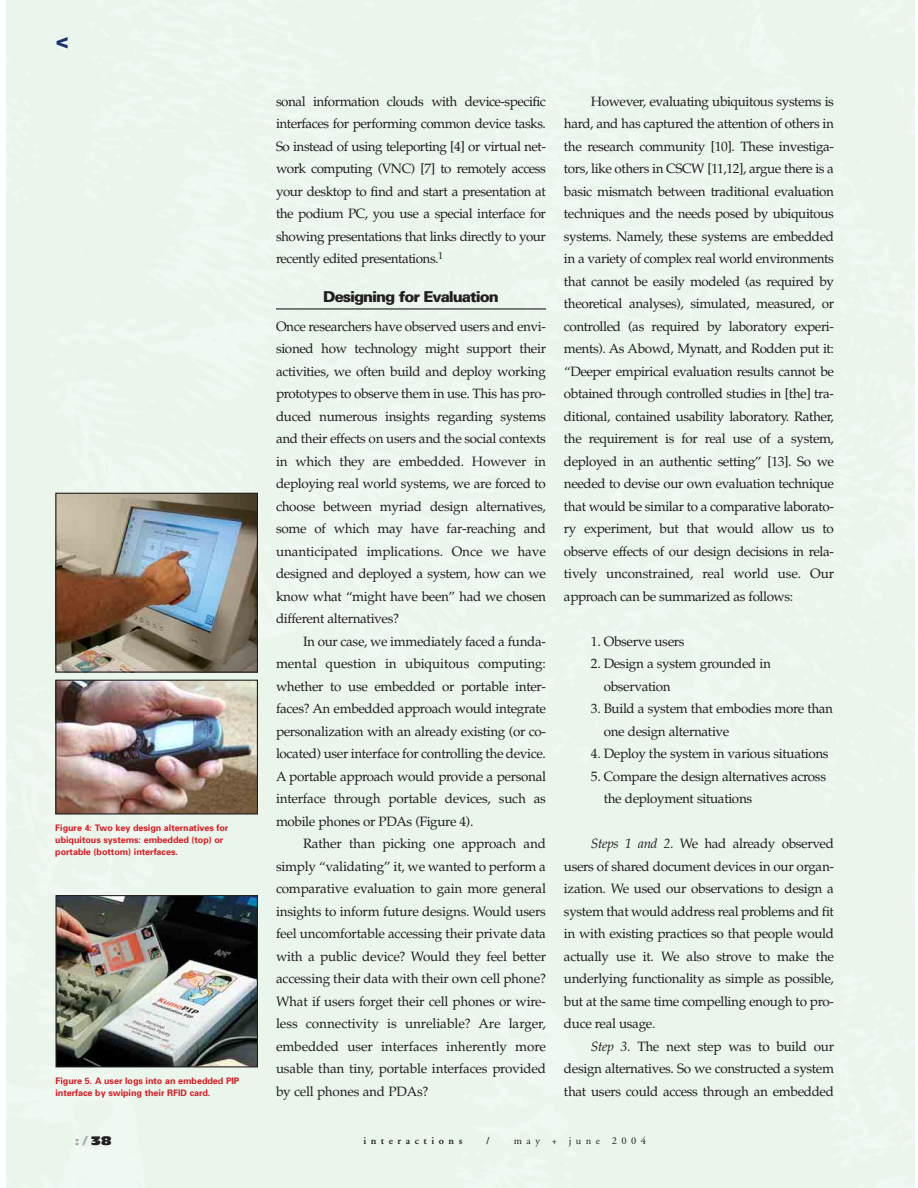
<style>
.page{position:relative;width:918px;height:1188px;background:#fff}
.page>*{position:absolute;margin:0;border:0;box-sizing:border-box;transform-origin:0 0}
.t1{font:21px "Antique Olive Nord";color:#1c3273}
.t2{font:900 15px "Univers";letter-spacing:-.065em;color:#231f20}
.t3{font:13.5px/22.5px "Palatino";letter-spacing:-.025em;color:#231f20;text-align:justify}
.t4{font:12px "Antique Olive Nord";color:#a7a9ac}
.t5{font:600 10.5px "Adobe Garamond";letter-spacing:.435em;color:#231f20}
.t6{font:10.5px "Adobe Garamond";letter-spacing:.425em;color:#231f20}
.t7{font:700 9px/12px "Univers";letter-spacing:-.005em;color:#d61d24}
.s1{font-style:italic}
.s2{color:#231f20}
</style>
<div class="page">
<hr style="left:276px;top:308px;width:270px;height:2px;background:#231f20">
<img style="left:57px;top:495px;width:199px;height:176px">
<div style="left:55px;top:493px;width:203px;height:180px;border:1px solid #231f20"></div>
<img style="left:57px;top:682px;width:199px;height:131px">
<div style="left:55px;top:680px;width:203px;height:135px;border:1px solid #231f20"></div>
<img style="left:57px;top:897px;width:199px;height:168px">
<div style="left:55px;top:895px;width:203px;height:172px;border:1px solid #231f20"></div>
<h1 class="t1" style="left:56px;top:33px;width:15px">&lt;</h1>
<p class="t7" style="left:55px;top:823px;width:175px">Figure 4: Two key design alternatives for ubiquitous systems: embedded (top) or portable (bottom) interfaces.</p>
<p class="t7" style="left:55px;top:1076px;width:185px">Figure 5. A user logs into an embedded PIP interface by swiping their RFID card.</p>
<p class="t3" style="left:276px;top:92px;width:271px">sonal information clouds with device-specific interfaces for performing common device tasks.<br>So instead of using teleporting [4] or virtual net&shy;work computing (VNC) [7] to remotely access your desktop to find and start a presentation at the podium PC, you use a special interface for showing presentations that links directly to your recently edited presentations.<sup>1</sup></p>
<p class="t2" style="left:323px;top:292px;width:177px">Designing for Evaluation</p>
<p class="t3" style="left:276px;top:317px;width:272px">Once researchers have observed users and envi&shy;sioned how technology might support their activities, we often build and deploy working prototypes to observe them in use. This has pro&shy;duced numerous insights regarding systems and their effects on users and the social contexts in which they are embedded. However in deploying real world systems, we are forced to choose between myriad design alternatives, some of which may have far-reaching and unanticipated implications. Once we have designed and deployed a system, how can we know what “might have been” had we chosen different alternatives?</p>
<p class="t3" style="left:276px;top:632px;width:272px;text-indent:27px">In our case, we immediately faced a funda&shy;mental question in ubiquitous computing: whether to use embedded or portable inter&shy;faces? An embedded approach would integrate personalization with an already existing (or co&shy;located) user interface for controlling the device.<br>A portable approach would provide a personal interface through portable devices, such as mobile phones or PDAs (Figure 4).</p>
<p class="t3" style="left:276px;top:834px;width:272px;text-indent:27px">Rather than picking one approach and simply “validating” it, we wanted to perform a comparative evaluation to gain more general insights to inform future designs. Would users feel uncomfortable accessing their private data with a public device? Would they feel better accessing their data with their own cell phone?<br>What if users forget their cell phones or wire&shy;less connectivity is unreliable? Are larger, embedded user interfaces inherently more usable than tiny, portable interfaces provided by cell phones and PDAs?</p>
<p class="t3" style="left:564px;top:92px;width:272px;text-indent:27px">However, evaluating ubiquitous systems is hard, and has captured the attention of others in the research community [10]. These investiga&shy;tors, like others in CSCW [11,12], argue there is a basic mismatch between traditional evaluation techniques and the needs posed by ubiquitous systems. Namely, these systems are embedded in a variety of complex real world environments that cannot be easily modeled (as required by theoretical analyses), simulated, measured, or controlled (as required by laboratory experi&shy;ments). As Abowd, Mynatt, and Rodden put it: “Deeper empirical evaluation results cannot be obtained through controlled studies in [the] tra&shy;ditional, contained usability laboratory. Rather, the requirement is for real use of a system, deployed in an authentic setting” [13]. So we needed to devise our own evaluation technique that would be similar to a comparative laborato&shy;ry experiment, but that would allow us to observe effects of our design decisions in rela&shy;tively unconstrained, real world use. Our approach can be summarized as follows:</p>
<p class="t3" style="left:591px;top:632px;width:95px">1. Observe users</p>
<p class="t3" style="left:604px;top:654px;width:169px;text-indent:-13px">2. Design a system grounded in observation</p>
<p class="t3" style="left:604px;top:699px;width:231px;text-indent:-13px">3. Build a system that embodies more than one design alternative</p>
<p class="t3" style="left:591px;top:744px;width:239px">4. Deploy the system in various situations</p>
<p class="t3" style="left:604px;top:767px;width:224px;text-indent:-13px">5. Compare the design alternatives across the deployment situations</p>
<p class="t3" style="left:564px;top:834px;width:272px;text-indent:27px"><span class="s1">Steps 1 and 2.</span> We had already observed users of shared document devices in our organ&shy;ization. We used our observations to design a system that would address real problems and fit in with existing practices so that people would actually use it. We also strove to make the underlying functionality as simple as possible, but at the same time compelling enough to pro&shy;duce real usage.</p>
<p class="t3" style="left:564px;top:1037px;width:272px;text-indent:27px"><span class="s1">Step 3.</span> The next step was to build our design alternatives. So we constructed a system that users could access through an embedded</p>
<p class="t4" style="left:75px;top:1136px;width:38px">:/<span class="s2">38</span></p>
<p class="t5" style="left:363px;top:1136px;width:100px">interactions</p>
<p class="t5" style="left:486px;top:1136px;width:5px">/</p>
<p class="t6" style="left:514px;top:1136px;width:134px">may + june 2004</p>
</div>
